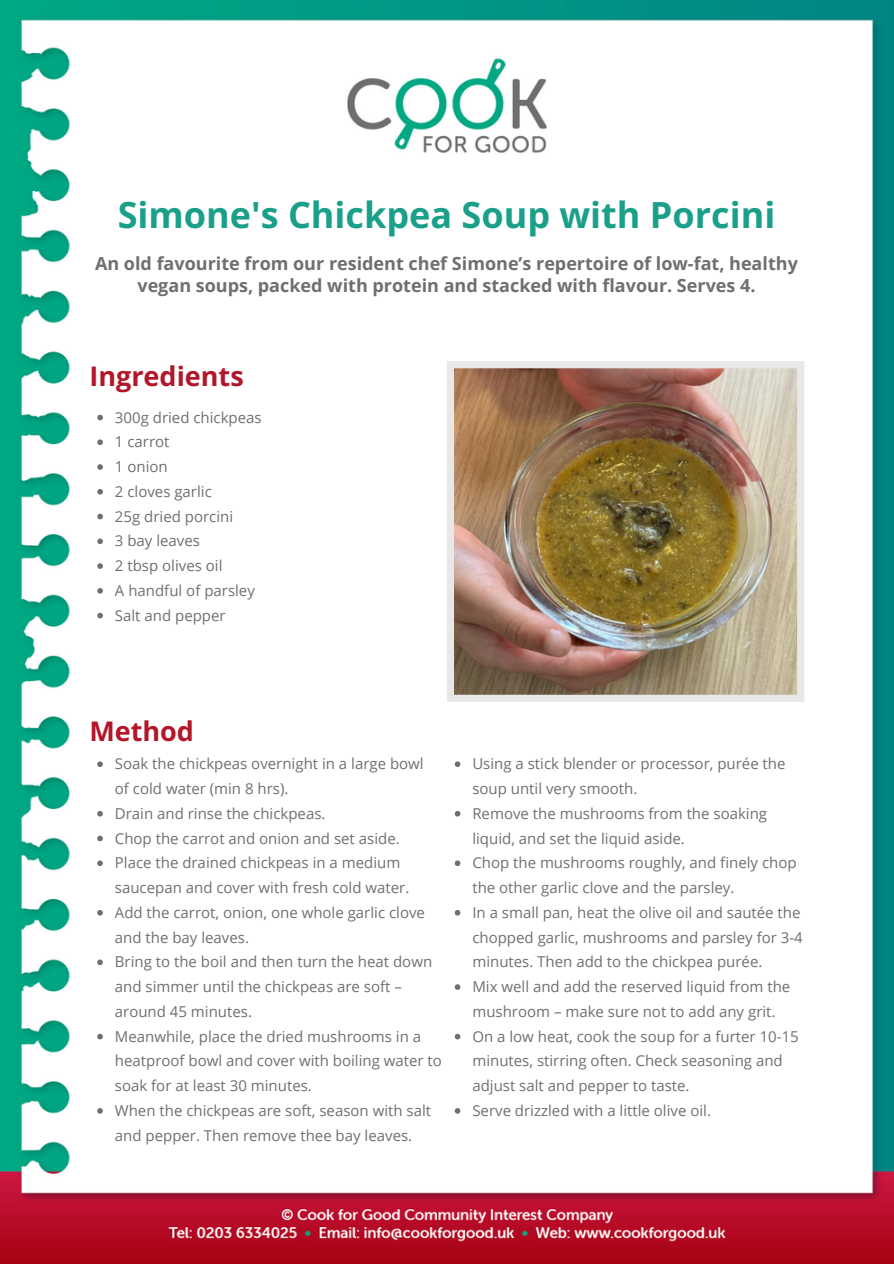
<style>
.page{position:relative;width:894px;height:1264px;background:#fff}
.page>*{position:absolute;margin:0;border:0;box-sizing:border-box;transform-origin:0 0}
.t1{font:700 36px "Open Sans";color:#1aa089}
.t2{font:700 27px "Open Sans";color:#b31629}
.t3{font:700 18px/22.5px "Open Sans";color:#706f6f;text-align:center}
.t4{font:15px/24.8px "Open Sans";color:#706f6f}
</style>
<div class="page">
<img style="left:0;top:0;width:893px;height:1263px">
<img style="left:446px;top:361px;width:358px;height:341px">
<svg style="left:97px;top:761px;width:6px;height:6px"></svg>
<svg style="left:97px;top:811px;width:6px;height:5px"></svg>
<svg style="left:97px;top:835px;width:6px;height:6px"></svg>
<svg style="left:97px;top:860px;width:6px;height:6px"></svg>
<svg style="left:97px;top:910px;width:6px;height:5px"></svg>
<svg style="left:97px;top:959px;width:6px;height:6px"></svg>
<svg style="left:97px;top:1033px;width:6px;height:6px"></svg>
<svg style="left:97px;top:1108px;width:6px;height:5px"></svg>
<svg style="left:454px;top:761px;width:6px;height:6px"></svg>
<svg style="left:454px;top:811px;width:6px;height:5px"></svg>
<svg style="left:454px;top:860px;width:6px;height:6px"></svg>
<svg style="left:454px;top:910px;width:6px;height:5px"></svg>
<svg style="left:454px;top:984px;width:6px;height:5px"></svg>
<svg style="left:454px;top:1033px;width:6px;height:6px"></svg>
<svg style="left:454px;top:1108px;width:6px;height:5px"></svg>
<svg style="left:97px;top:414px;width:6px;height:6px"></svg>
<svg style="left:97px;top:439px;width:6px;height:6px"></svg>
<svg style="left:97px;top:464px;width:6px;height:6px"></svg>
<svg style="left:97px;top:489px;width:6px;height:5px"></svg>
<svg style="left:97px;top:513px;width:6px;height:6px"></svg>
<svg style="left:97px;top:538px;width:6px;height:6px"></svg>
<svg style="left:97px;top:563px;width:6px;height:6px"></svg>
<svg style="left:97px;top:588px;width:6px;height:5px"></svg>
<svg style="left:97px;top:612px;width:6px;height:6px"></svg>
<h3 class="t1" style="left:118px;top:189px;width:658px">Simone's Chickpea Soup with Porcini</h3>
<h2 class="t3" style="left:95px;top:251px;width:704px">An old favourite from our resident chef Simone’s repertoire of low-fat, healthy vegan soups, packed with protein and stacked with flavour. Serves 4.</h2>
<p class="t2" style="left:89px;top:357px;width:156px">Ingredients</p>
<p class="t4" style="left:115px;top:404px;width:148px">300g dried chickpeas</p>
<p class="t4" style="left:115px;top:429px;width:56px">1 carrot</p>
<p class="t4" style="left:115px;top:454px;width:54px">1 onion</p>
<p class="t4" style="left:115px;top:478px;width:98px">2 cloves garlic</p>
<p class="t4" style="left:115px;top:503px;width:120px">25g dried porcini</p>
<p class="t4" style="left:115px;top:528px;width:87px">3 bay leaves</p>
<p class="t4" style="left:115px;top:553px;width:109px">2 tbsp olives oil</p>
<p class="t4" style="left:115px;top:577px;width:141px">A handful of parsley</p>
<p class="t4" style="left:115px;top:602px;width:112px">Salt and pepper</p>
<p class="t2" style="left:89px;top:712px;width:106px">Method</p>
<p class="t4" style="left:115px;top:751px;width:310px">Soak the chickpeas overnight in a large bowl of cold water (min 8 hrs).</p>
<p class="t4" style="left:115px;top:800px;width:212px">Drain and rinse the chickpeas.</p>
<p class="t4" style="left:115px;top:825px;width:286px">Chop the carrot and onion and set aside.</p>
<p class="t4" style="left:115px;top:850px;width:296px">Place the drained chickpeas in a medium saucepan and cover with fresh cold water.</p>
<p class="t4" style="left:115px;top:899px;width:311px">Add the carrot, onion, one whole garlic clove and the bay leaves.</p>
<p class="t4" style="left:115px;top:949px;width:319px">Bring to the boil and then turn the heat down and simmer until the chickpeas are soft – around 45 minutes.</p>
<p class="t4" style="left:115px;top:1023px;width:328px">Meanwhile, place the dried mushrooms in a heatproof bowl and cover with boiling water to soak for at least 30 minutes.</p>
<p class="t4" style="left:115px;top:1097px;width:318px">When the chickpeas are soft, season with salt and pepper. Then remove thee bay leaves.</p>
<p class="t4" style="left:472px;top:751px;width:314px">Using a stick blender or processor, purée the soup until very smooth.</p>
<h2 class="t4" style="left:472px;top:800px;width:296px">Remove the mushrooms from the soaking liquid, and set the liquid aside.</h2>
<p class="t4" style="left:472px;top:850px;width:325px">Chop the mushrooms roughly, and finely chop the other garlic clove and the parsley.</p>
<p class="t4" style="left:472px;top:899px;width:332px">In a small pan, heat the olive oil and sautée the chopped garlic, mushrooms and parsley for 3-4 minutes. Then add to the chickpea purée.</p>
<p class="t4" style="left:472px;top:973px;width:319px">Mix well and add the reserved liquid from the mushroom – make sure not to add any grit.</p>
<p class="t4" style="left:472px;top:1023px;width:328px">On a low heat, cook the soup for a furter 10-15 minutes, stirring often. Check seasoning and adjust salt and pepper to taste.</p>
<p class="t4" style="left:472px;top:1097px;width:240px">Serve drizzled with a little olive oil.</p>
</div>
